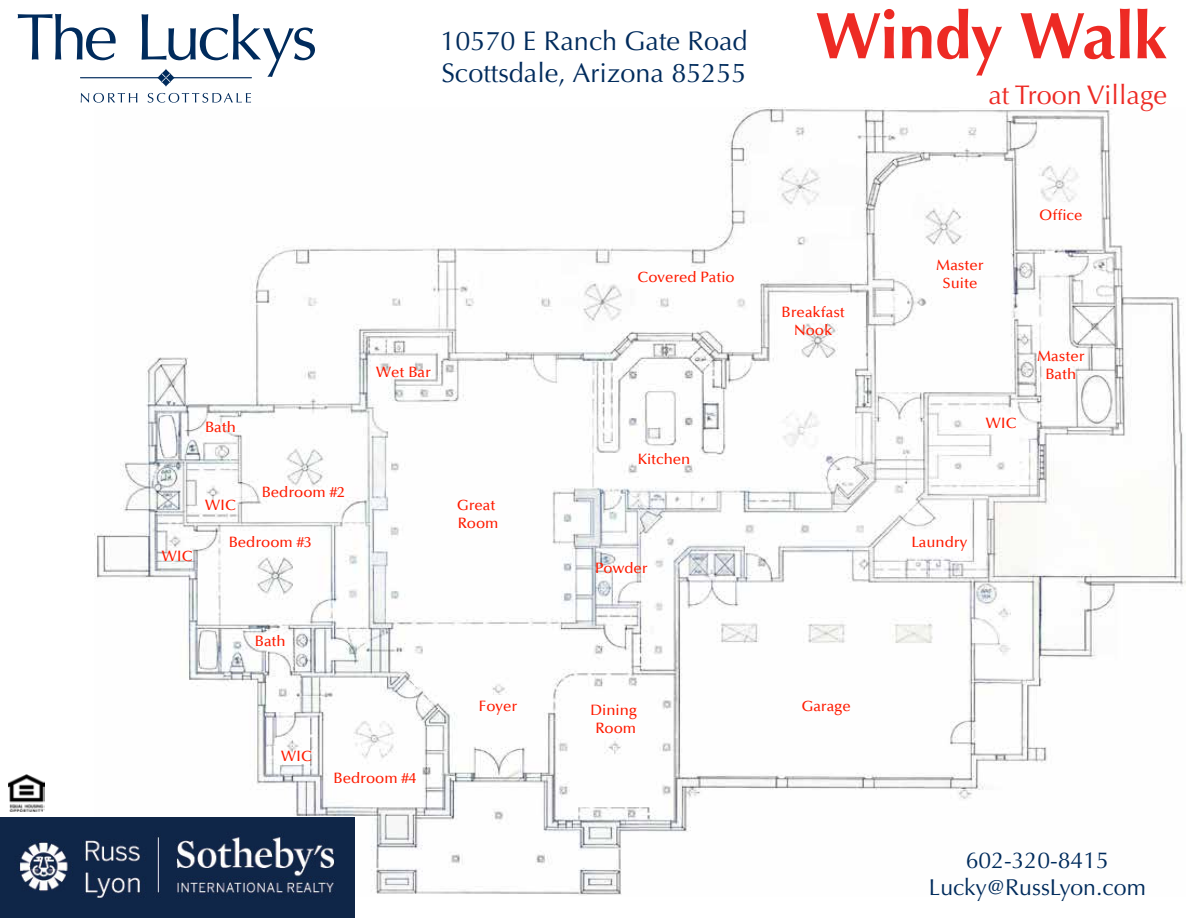
<style>
.page{position:relative;width:1188px;height:918px;background:#fff}
.page>*{position:absolute;margin:0;border:0;box-sizing:border-box;transform-origin:0 0}
.t1{font:700 66px "Optima";color:#ed2a24}
.t2{font:27px/32.4px "Optima";color:#002b5c}
.t3{font:27px "Optima";color:#ed2a24}
.t4{font:22.95px/27.6px "Optima";color:#002b5c;text-align:center}
.t5{font:500 15px/18px "Optima";color:#ff1a00;text-align:center}
</style>
<div class="page">
<img style="left:95px;top:108px;width:1090px;height:787px">
<img style="left:8px;top:774px;width:37px;height:37px">
<img style="left:0;top:818px;width:355px;height:100px">
<svg style="left:18px;top:14px;width:98px;height:46px"></svg>
<svg style="left:142px;top:14px;width:173px;height:63px"></svg>
<svg style="left:81px;top:93px;width:56px;height:10px"></svg>
<svg style="left:148px;top:93px;width:103px;height:10px"></svg>
<svg style="left:157px;top:73px;width:9px;height:9px"></svg>
<svg style="left:161px;top:69px;width:9px;height:9px"></svg>
<svg style="left:161px;top:78px;width:9px;height:9px"></svg>
<svg style="left:166px;top:73px;width:9px;height:9px"></svg>
<hr style="left:170px;top:77px;width:82px;height:1px;background:#002b5c">
<hr style="left:80px;top:77px;width:82px;height:1px;background:#002b5c">
<h2 class="t2" style="left:440px;top:25px;width:309px">10570 E Ranch Gate Road<br>Scottsdale, Arizona 85255</h2>
<h1 class="t1" style="left:815px;top:-3px;width:353px">Windy Walk</h1>
<h2 class="t3" style="left:988px;top:79px;width:180px">at Troon Village</h2>
<p class="t5" style="left:205px;top:418px;width:32px">Bath</p>
<p class="t5" style="left:162px;top:547px;width:32px">WIC</p>
<p class="t5" style="left:205px;top:497px;width:32px">WIC</p>
<p class="t5" style="left:262px;top:484px;width:84px">Bedroom #2</p>
<p class="t5" style="left:229px;top:533px;width:84px">Bedroom #3</p>
<p class="t5" style="left:376px;top:364px;width:56px">Wet Bar</p>
<p class="t5" style="left:457px;top:497px;width:43px;text-align:left">Great<br>Room</p>
<p class="t5" style="left:255px;top:632px;width:32px">Bath</p>
<p class="t5" style="left:281px;top:747px;width:32px">WIC</p>
<p class="t5" style="left:334px;top:769px;width:84px">Bedroom #4</p>
<p class="t5" style="left:479px;top:697px;width:40px">Foyer</p>
<p class="t5" style="left:638px;top:269px;width:99px">Covered Patio</p>
<p class="t5" style="left:638px;top:450px;width:54px">Kitchen</p>
<p class="t5" style="left:595px;top:560px;width:54px">Powder</p>
<p class="t5" style="left:782px;top:303px;width:65px">Breakfast<br>Nook</p>
<p class="t5" style="left:591px;top:702px;width:48px">Dining<br>Room</p>
<p class="t5" style="left:802px;top:697px;width:51px">Garage</p>
<p class="t5" style="left:936px;top:256px;width:49px">Master<br>Suite</p>
<p class="t5" style="left:1039px;top:207px;width:45px">Office</p>
<p class="t5" style="left:986px;top:414px;width:32px">WIC</p>
<p class="t5" style="left:1037px;top:347px;width:49px">Master<br>Bath</p>
<p class="t5" style="left:911px;top:533px;width:57px">Laundry</p>
<h3 class="t4" style="left:929px;top:847px;width:218px">602-320-8415<br>Lucky@RussLyon.com</h3>
</div>
